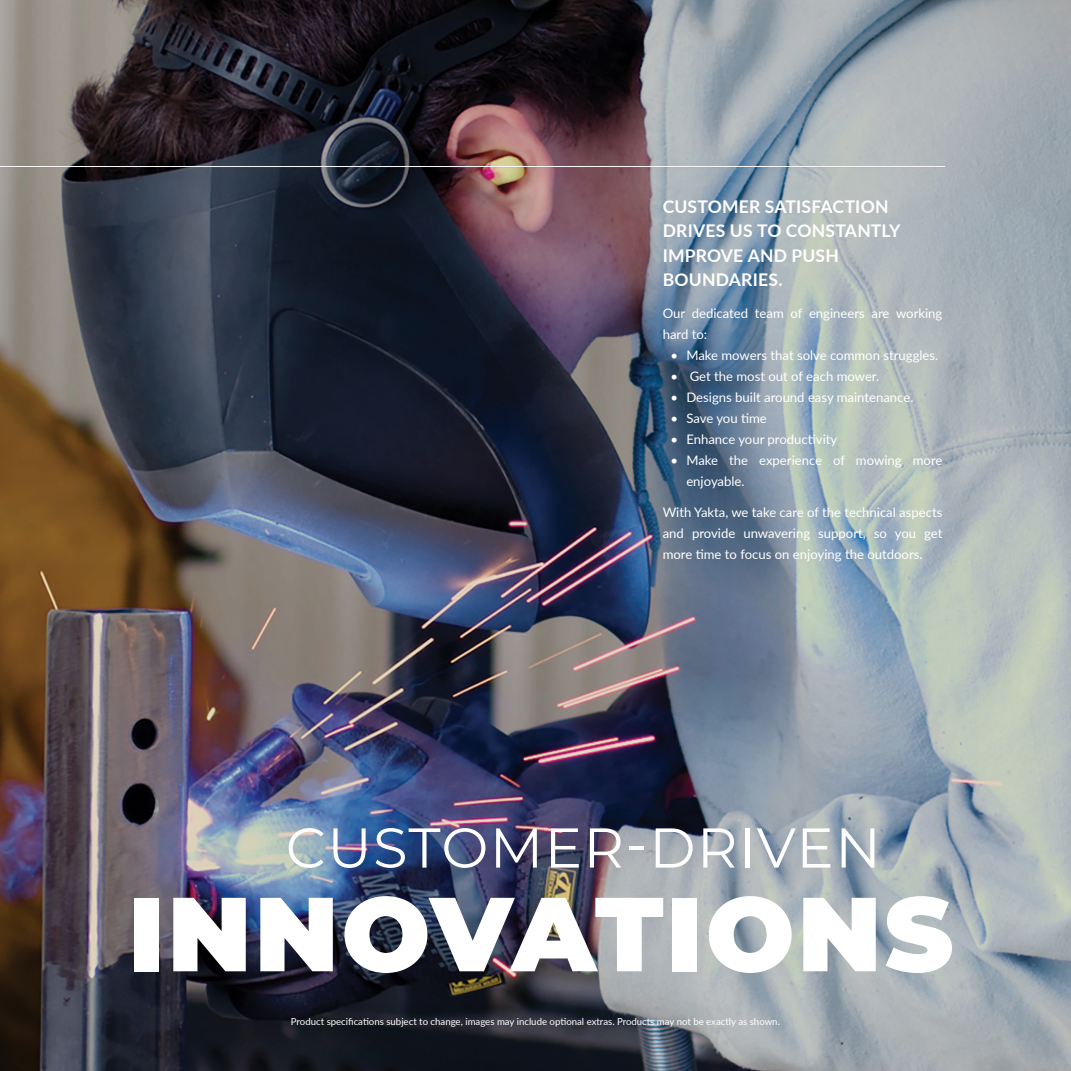
<style>
.page{position:relative;width:1071px;height:1071px;background:#fff}
.page>*{position:absolute;margin:0;border:0;box-sizing:border-box;transform-origin:0 0}
.t1{font:900 105px "Montserrat";letter-spacing:.025em;color:#fff}
.t2{font:56px "Montserrat";letter-spacing:.025em;color:#fff}
.t3{font:700 17.5px/24.5px "Lato";letter-spacing:.01em;color:#fff}
.t4{font:13.12px/21px "Lato";color:#fff}
.t5{font:9.62px "Lato";color:#fff}
</style>
<div class="page">
<img style="left:0;top:0;width:1071px;height:1071px">
<hr style="left:0;top:166px;width:945px;height:1px;background:#fff">
<h3 class="t3" style="left:663px;top:193px;width:239px">CUSTOMER SATISFACTION<br>DRIVES US TO CONSTANTLY<br>IMPROVE AND PUSH<br>BOUNDARIES.</h3>
<p class="t4" style="left:663px;top:302px;width:281px">Our dedicated team of engineers are working hard to:</p>
<p class="t4" style="left:671px;top:344px;width:269px">• Make mowers that solve common struggles.</p>
<p class="t4" style="left:671px;top:365px;width:210px">• Get the most out of each mower.</p>
<p class="t4" style="left:671px;top:386px;width:244px">• Designs built around easy maintenance.</p>
<p class="t4" style="left:671px;top:407px;width:98px">• Save you time</p>
<p class="t4" style="left:671px;top:428px;width:168px">• Enhance your productivity</p>
<p class="t4" style="left:686px;top:449px;width:258px;text-indent:-16px">• Make the experience of mowing more enjoyable.</p>
<p class="t4" style="left:663px;top:501px;width:281px;text-align:justify">With Yakta, we take care of the technical aspects and provide unwavering support, so you get more time to focus on enjoying the outdoors.</p>
<h2 class="t2" style="left:286px;top:809px;width:596px">CUSTOMER-DRIVEN</h2>
<h1 class="t1" style="left:128px;top:855px;width:827px">INNOVATIONS</h1>
<p class="t5" style="left:291px;top:1014px;width:490px">Product specifications subject to change, images may include optional extras. Products may not be exactly as shown.</p>
</div>
